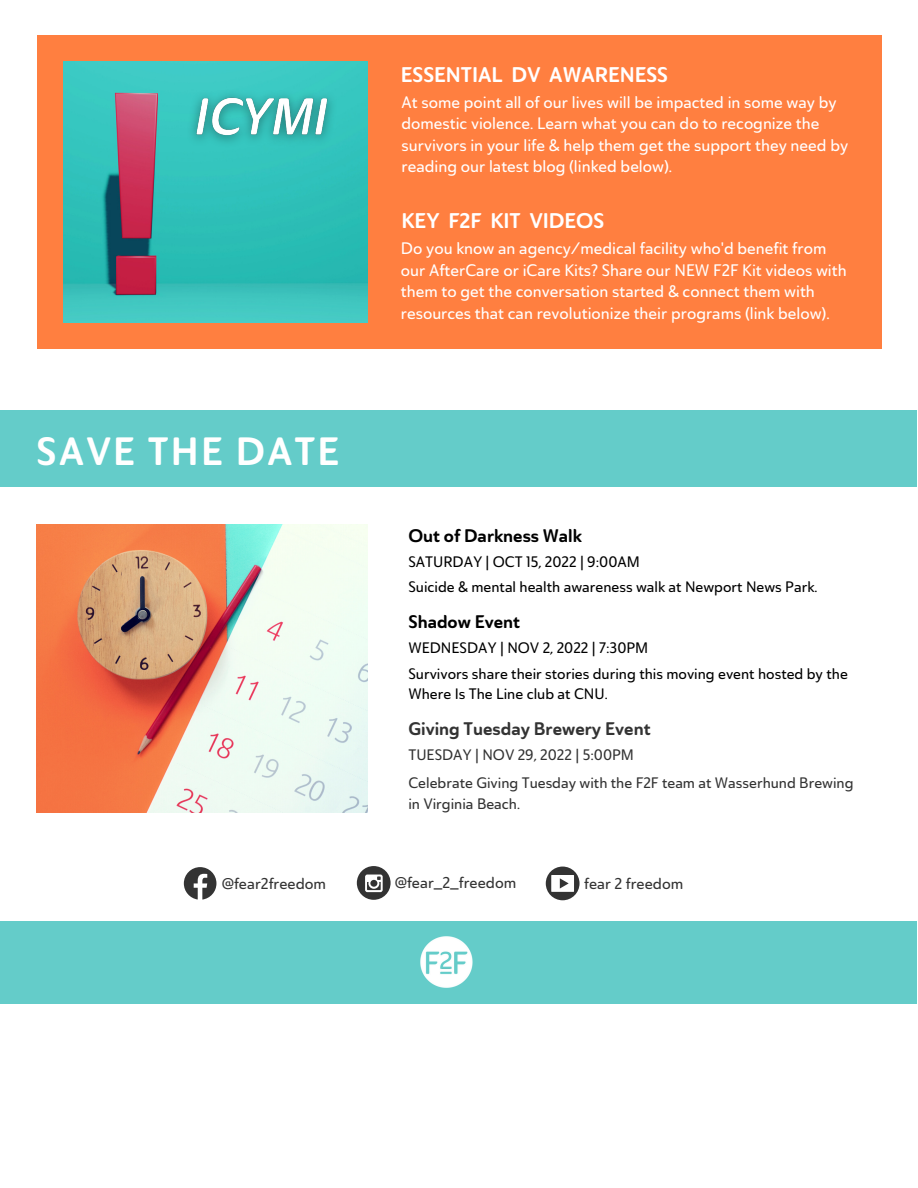
<style>
.page{position:relative;width:918px;height:1188px;background:#fff}
.page>*{position:absolute;margin:0;border:0;box-sizing:border-box;transform-origin:0 0}
.t1{font:39px "Ainslie Sans Nor Bol";letter-spacing:.06em;color:#fff}
.t2{font:21px "Ainslie Sans Nor Bol";color:#fff}
.t3{font:18px "Ainslie Sans Nor Bol";color:#000}
.t4{font:18px "Ainslie Sans Nor Bol";color:#333}
.t5{font:16.5px/21.3px "Ainslie Sans Nor Med";color:#fff}
.t6{font:15.45px "Ainslie Sans Nor Med";color:#333}
.t7{font:15px/20.2px "Ainslie Sans Nor Med";color:#000}
.t8{font:15px/20.2px "Ainslie Sans Nor Med";color:#333}
</style>
<div class="page">
<div style="left:37px;top:35px;width:844px;height:314px;background:#ff7f40"></div>
<img style="left:64px;top:61px;width:304px;height:261px">
<div style="left:0;top:411px;width:917px;height:76px;background:#64ccc9"></div>
<img style="left:37px;top:524px;width:330px;height:288px">
<div style="left:0;top:921px;width:917px;height:82px;background:#64ccc9"></div>
<svg style="left:184px;top:867px;width:32px;height:33px"></svg>
<svg style="left:546px;top:867px;width:34px;height:33px"></svg>
<div style="left:357px;top:866px;width:34px;height:34px;background:#333;border-radius:50%"></div>
<svg style="left:365px;top:875px;width:18px;height:17px"></svg>
<img style="left:420px;top:936px;width:53px;height:52px">
<img style="left:177px;top:69px;width:167px;height:98px">
<h1 class="t1" style="left:37px;top:426px;width:304px">SAVE THE DATE</h1>
<p class="t2" style="left:401px;top:61px;width:269px">ESSENTIAL DV AWARENESS</p>
<p class="t5" style="left:402px;top:91px;width:448px">At some point all of our lives will be impacted in some way by domestic violence. Learn what you can do to recognize the survivors in your life &amp; help them get the support they need by reading our latest blog (linked below).</p>
<p class="t2" style="left:402px;top:207px;width:204px">KEY F2F KIT VIDEOS</p>
<p class="t5" style="left:401px;top:238px;width:447px">Do you know an agency/medical facility who'd benefit from our AfterCare or iCare Kits? Share our NEW F2F Kit videos with them to get the conversation started &amp; connect them with resources that can revolutionize their programs (link below).</p>
<p class="t3" style="left:408px;top:524px;width:175px">Out of Darkness Walk</p>
<p class="t7" style="left:408px;top:576px;width:411px">Suicide &amp; mental health awareness walk at Newport News Park.</p>
<p class="t7" style="left:408px;top:551px;width:233px">SATURDAY | OCT 15, 2022 | 9:00AM</p>
<p class="t3" style="left:408px;top:610px;width:113px">Shadow Event</p>
<p class="t7" style="left:408px;top:663px;width:441px">Survivors share their stories during this moving event hosted by the<br>Where Is The Line club at CNU.</p>
<p class="t7" style="left:408px;top:638px;width:241px">WEDNESDAY | NOV 2, 2022 | 7:30PM</p>
<p class="t4" style="left:408px;top:717px;width:244px">Giving Tuesday Brewery Event</p>
<p class="t8" style="left:408px;top:773px;width:447px">Celebrate Giving Tuesday with the F2F team at Wasserhund Brewing in Virginia Beach.</p>
<p class="t8" style="left:408px;top:744px;width:227px">TUESDAY | NOV 29, 2022 | 5:00PM</p>
<p class="t6" style="left:222px;top:874px;width:106px">@fear2freedom</p>
<p class="t6" style="left:395px;top:873px;width:123px">@fear_2_freedom</p>
<p class="t6" style="left:584px;top:873px;width:101px">fear 2 freedom</p>
</div>
